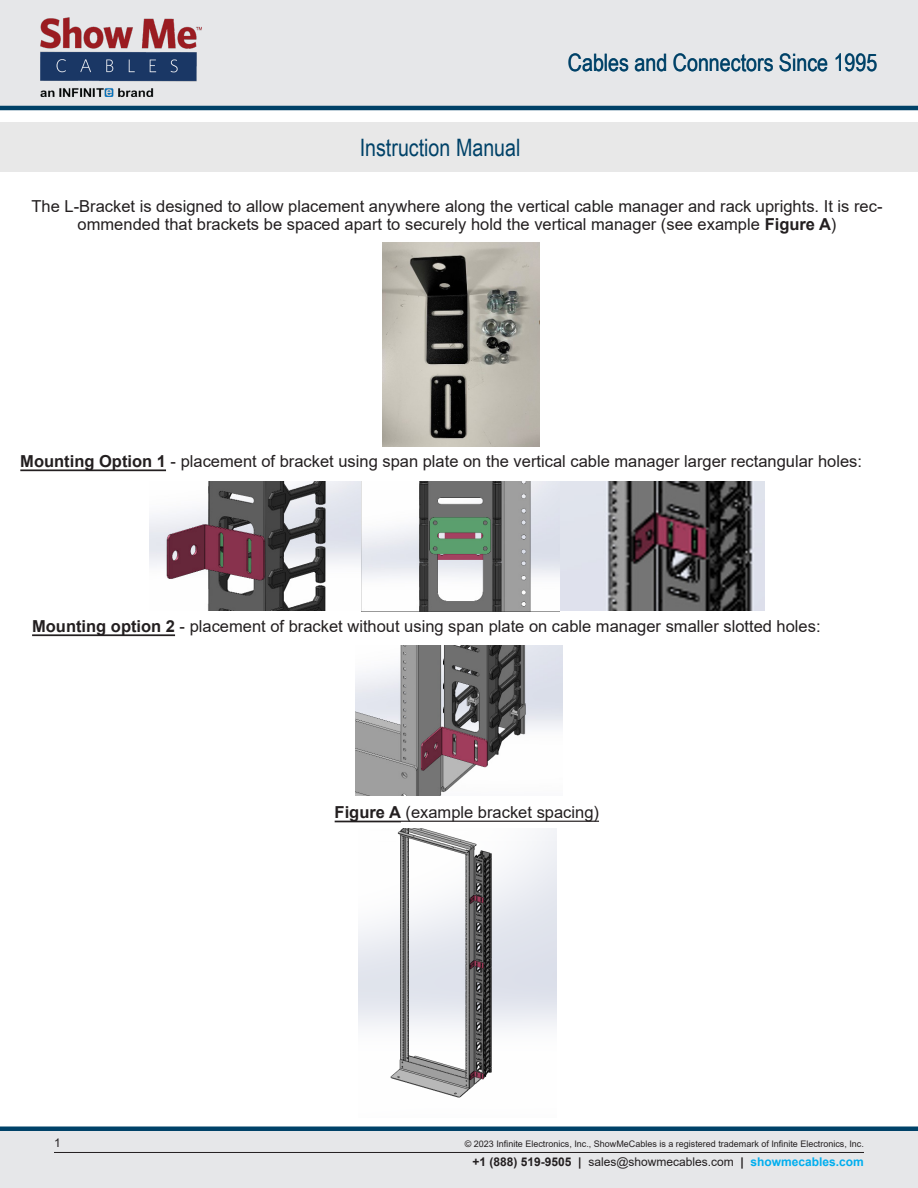
<style>
.page{position:relative;width:918px;height:1188px;background:#fff}
.page>*{position:absolute;margin:0;border:0;box-sizing:border-box;transform-origin:0 0}
.t1{font:24px "Arial Narrow";color:#004268}
.t2{font:16.5px/17.9px "Arial";color:#231f20;text-align:center}
.t3{font:12px "Arial";color:#231f20}
.t4{font:9px "Arial";color:#231f20}
.s1{font-weight:700}
.s2{font-weight:700;color:#00aeef}
</style>
<div class="page">
<img style="left:383px;top:243px;width:156px;height:203px">
<img style="left:150px;top:481px;width:615px;height:130px">
<img style="left:355px;top:645px;width:208px;height:150px">
<img style="left:358px;top:828px;width:199px;height:270px">
<div style="left:0;top:1131px;width:918px;height:57px;background:#e6e7e9"></div>
<div style="left:0;top:1126px;width:918px;height:5px;background:#004268"></div>
<div style="left:0;top:0;width:918px;height:108px;background:#e6e7e9"></div>
<hr style="left:0;top:106px;width:918px;height:4px;background:#004268">
<img style="left:40px;top:18px;width:162px;height:79px">
<hr style="left:54px;top:1152px;width:810px;height:1px;background:#231f20">
<hr style="left:335px;top:821px;width:66px;height:1px;background:#231f20">
<hr style="left:401px;top:821px;width:198px;height:1px;background:#231f20">
<hr style="left:32px;top:634px;width:143px;height:2px;background:#231f20">
<hr style="left:20px;top:469px;width:146px;height:2px;background:#231f20">
<h1 class="t1" style="left:360px;top:130px;width:162px">Instruction Manual</h1>
<h1 class="t1" style="left:568px;top:45px;width:311px">Cables and Connectors Since 1995</h1>
<p class="t2" style="left:31px;top:197px;width:853px">The L-Bracket is designed to allow placement anywhere along the vertical cable manager and rack uprights. It is rec&shy;ommended that brackets be spaced apart to securely hold the vertical manager (see example <span class="s1">Figure A</span>)</p>
<p class="t2" style="left:20px;top:452px;width:843px"><span class="s1">Mounting Option 1</span> - placement of bracket using span plate on the vertical cable manager larger rectangular holes:</p>
<p class="t2" style="left:32px;top:617px;width:790px"><span class="s1">Mounting option 2</span> - placement of bracket without using span plate on cable manager smaller slotted holes:</p>
<p class="t2" style="left:335px;top:803px;width:266px"><span class="s1">Figure A</span> (example bracket spacing)</p>
<p class="t3" style="left:54px;top:1135px;width:8px">1</p>
<p class="t4" style="left:465px;top:1138px;width:401px">© 2023 Infinite Electronics, Inc., ShowMeCables is a registered trademark of Infinite Electronics, Inc.</p>
<p class="t3" style="left:473px;top:1153px;width:393px"><span class="s1">+1 (888) 519-9505 |</span> sales@showmecables.com <span class="s1">|</span> <span class="s2">showmecables.com</span></p>
</div>
